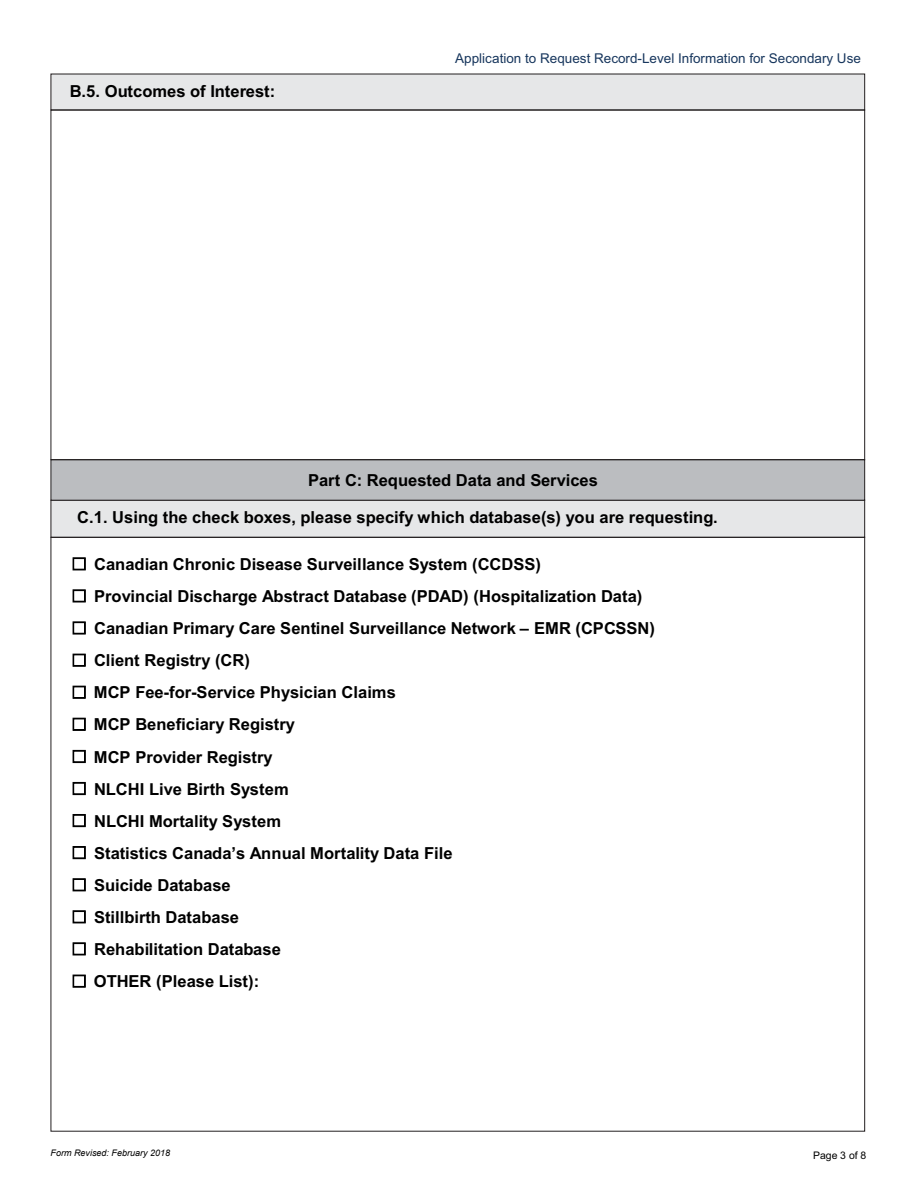
<style>
.page{position:relative;width:918px;height:1188px;background:#fff}
.page>*{position:absolute;margin:0;border:0;box-sizing:border-box;transform-origin:0 0}
.t1{font:700 16.5px/32.1px "Arial";color:#000}
.t2{font:13.5px "Arial";color:#17365d}
.t3{font:10.5px "Arial";color:#000}
.t4{font:italic 9px "Arial";color:#000}
.s1{font-family:"MS Gothic";font-weight:400}
</style>
<div class="page">
<div style="left:51px;top:500px;width:814px;height:38px;background:#e6e7e8"></div>
<div style="left:51px;top:459px;width:814px;height:42px;background:#bbbdc0;border:1px solid #231f20"></div>
<div style="left:51px;top:74px;width:814px;height:36px;background:#e6e7e8;border:1px solid #231f20"></div>
<p class="t1" style="left:70px;top:77px;width:207px">B.5. Outcomes of Interest:</p>
<p class="t2" style="left:455px;top:53px;width:407px">Application to Request Record-Level Information for Secondary Use</p>
<p class="t1" style="left:308px;top:465px;width:291px">Part C: Requested Data and Services</p>
<p class="t1" style="left:77px;top:503px;width:642px">C.1. Using the check boxes, please specify which database(s) you are requesting.</p>
<p class="t1" style="left:71px;top:550px;width:586px"><span class="s1">☐</span> Canadian Chronic Disease Surveillance System (CCDSS)<br><span class="s1">☐</span> Provincial Discharge Abstract Database (PDAD) (Hospitalization Data) <span class="s1">☐</span> Canadian Primary Care Sentinel Surveillance Network – EMR (CPCSSN) <span class="s1">☐</span> Client Registry (CR)<br><span class="s1">☐</span> MCP Fee-for-Service Physician Claims<br><span class="s1">☐</span> MCP Beneficiary Registry<br><span class="s1">☐</span> MCP Provider Registry<br><span class="s1">☐</span> NLCHI Live Birth System<br><span class="s1">☐</span> NLCHI Mortality System<br><span class="s1">☐</span> Statistics Canada’s Annual Mortality Data File<br><span class="s1">☐</span> Suicide Database<br><span class="s1">☐</span> Stillbirth Database<br><span class="s1">☐</span> Rehabilitation Database<br><span class="s1">☐</span> OTHER (Please List):</p>
<p class="t4" style="left:51px;top:1147px;width:121px">Form Revised: February 2018</p>
<p class="t3" style="left:813px;top:1152px;width:55px">Page 3 of 8</p>
</div>
